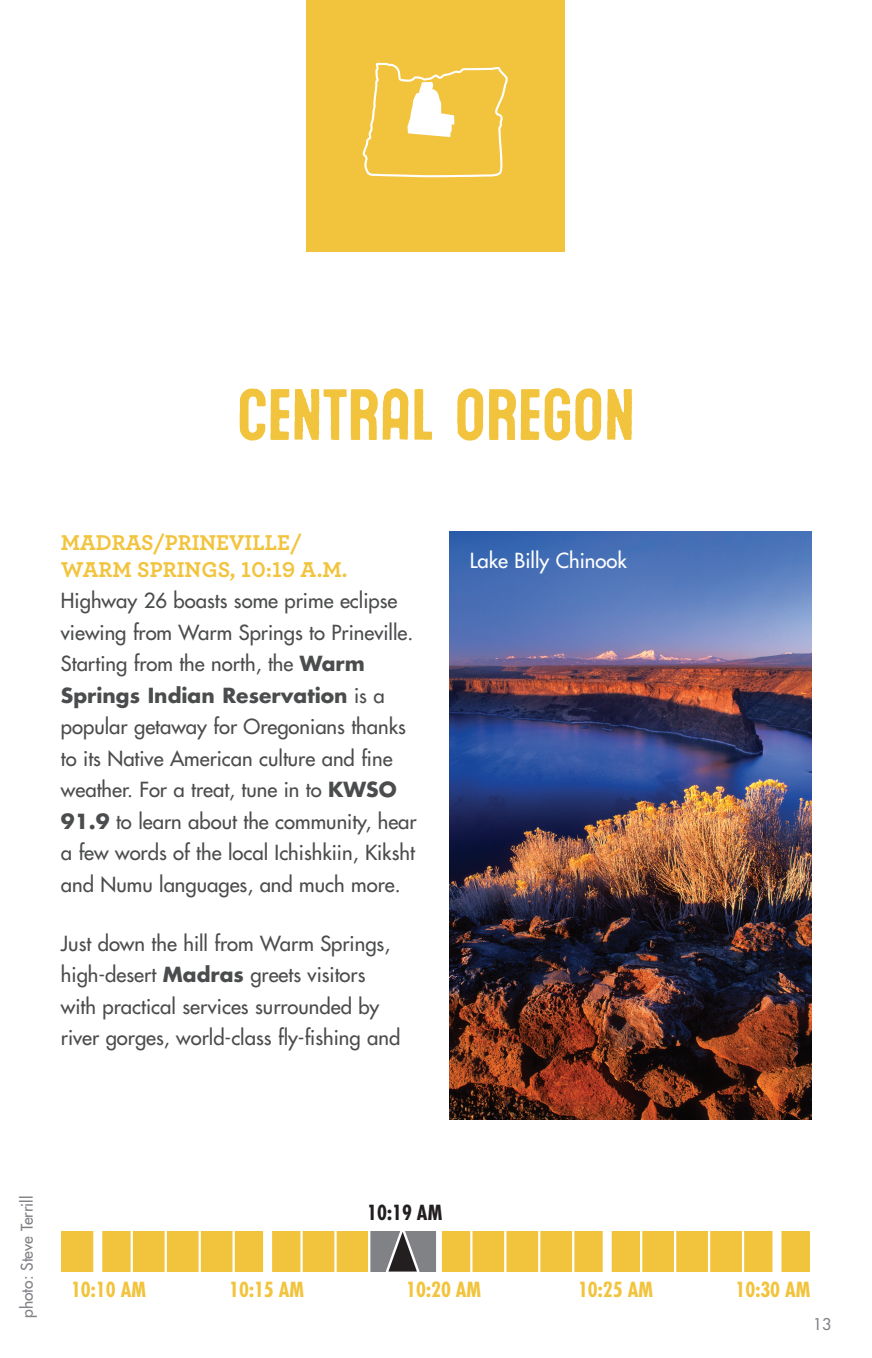
<style>
.page{position:relative;width:872px;height:1358px;background:#fff}
.page>*{position:absolute;margin:0;border:0;box-sizing:border-box;transform-origin:0 0}
.t1{font:67.5px "Travel Oregon Rough";color:#f2c33c}
.t2{font:700 22.5px/27px "Archer";color:#f2c33c}
.t3{font:20.25px/31.5px "Futura";color:#4b4c4d}
.t4{font:700 condensed 20.25px "Futura";color:#f2c33c}
.t5{font:20.25px "Futura";color:#fff}
.t6{font:700 condensed 20.25px "Futura";color:#231f20}
.t7{font:15.75px "Futura";color:#808285}
.s1{font-weight:700}
</style>
<div class="page">
<div style="left:307px;top:0;width:257px;height:252px;background:#f2c33c"></div>
<svg style="left:362px;top:63px;width:145px;height:114px"></svg>
<div style="left:61px;top:1230px;width:748px;height:41px;background:#f2c33c"></div>
<hr style="left:130px;top:1224px;width:3px;height:55px;background:#fff">
<hr style="left:164px;top:1224px;width:3px;height:55px;background:#fff">
<hr style="left:198px;top:1224px;width:3px;height:55px;background:#fff">
<hr style="left:232px;top:1224px;width:3px;height:55px;background:#fff">
<hr style="left:300px;top:1224px;width:2px;height:55px;background:#fff">
<hr style="left:334px;top:1224px;width:2px;height:55px;background:#fff">
<hr style="left:470px;top:1224px;width:2px;height:55px;background:#fff">
<hr style="left:504px;top:1224px;width:2px;height:55px;background:#fff">
<hr style="left:538px;top:1224px;width:2px;height:55px;background:#fff">
<hr style="left:571px;top:1224px;width:3px;height:55px;background:#fff">
<hr style="left:639px;top:1224px;width:3px;height:55px;background:#fff">
<hr style="left:673px;top:1224px;width:2px;height:55px;background:#fff">
<hr style="left:707px;top:1224px;width:2px;height:55px;background:#fff">
<hr style="left:741px;top:1224px;width:2px;height:55px;background:#fff">
<div style="left:93px;top:1224px;width:9px;height:55px;background:#fff"></div>
<div style="left:263px;top:1224px;width:9px;height:55px;background:#fff"></div>
<div style="left:432px;top:1224px;width:9px;height:55px;background:#fff"></div>
<div style="left:602px;top:1224px;width:9px;height:55px;background:#fff"></div>
<div style="left:772px;top:1224px;width:9px;height:55px;background:#fff"></div>
<div style="left:369px;top:1230px;width:68px;height:41px;background:#808285"></div>
<hr style="left:368px;top:1224px;width:2px;height:55px;background:#fff">
<hr style="left:436px;top:1224px;width:2px;height:55px;background:#fff">
<svg style="left:385px;top:1230px;width:35px;height:42px"></svg>
<img style="left:449px;top:531px;width:361px;height:587px">
<h1 class="t1" style="left:237px;top:378px;width:399px">CENTRAL OREGON</h1>
<p class="t2" style="left:61px;top:527px;width:288px">MADRAS/PRINEVILLE/<br>WARM SPRINGS, 10:19 A.M.</p>
<p class="t3" style="left:61px;top:585px;width:357px">Highway 26 boasts some prime eclipse viewing from Warm Springs to Prineville.<br>Starting from the north, the <span class="s1">Warm Springs Indian Reservation</span> is a popular getaway for Oregonians thanks to its Native American culture and fine weather. For a treat, tune in to <span class="s1">KWSO 91.9</span> to learn about the community, hear a few words of the local Ichishkiin, Kiksht and Numu languages, and much more.</p>
<p class="t3" style="left:61px;top:927px;width:341px">Just down the hill from Warm Springs, high-desert <span class="s1">Madras</span> greets visitors with practical services surrounded by river gorges, world-class fly-fishing and</p>
<p class="t5" style="left:469px;top:547px;width:158px">Lake Billy Chinook</p>
<p class="t7" style="left:17px;top:1317px;width:124px;rotate:-90deg">photo: Steve Terrill</p>
<p class="t6" style="left:367px;top:1199px;width:76px">10:19 AM</p>
<p class="t4" style="left:71px;top:1276px;width:76px">10:10 AM</p>
<p class="t4" style="left:229px;top:1276px;width:76px">10:15 AM</p>
<p class="t4" style="left:406px;top:1276px;width:76px">10:20 AM</p>
<p class="t4" style="left:577px;top:1276px;width:76px">10:25 AM</p>
<p class="t4" style="left:735px;top:1276px;width:76px">10:30 AM</p>
<p class="t7" style="left:812px;top:1313px;width:20px">13</p>
</div>
